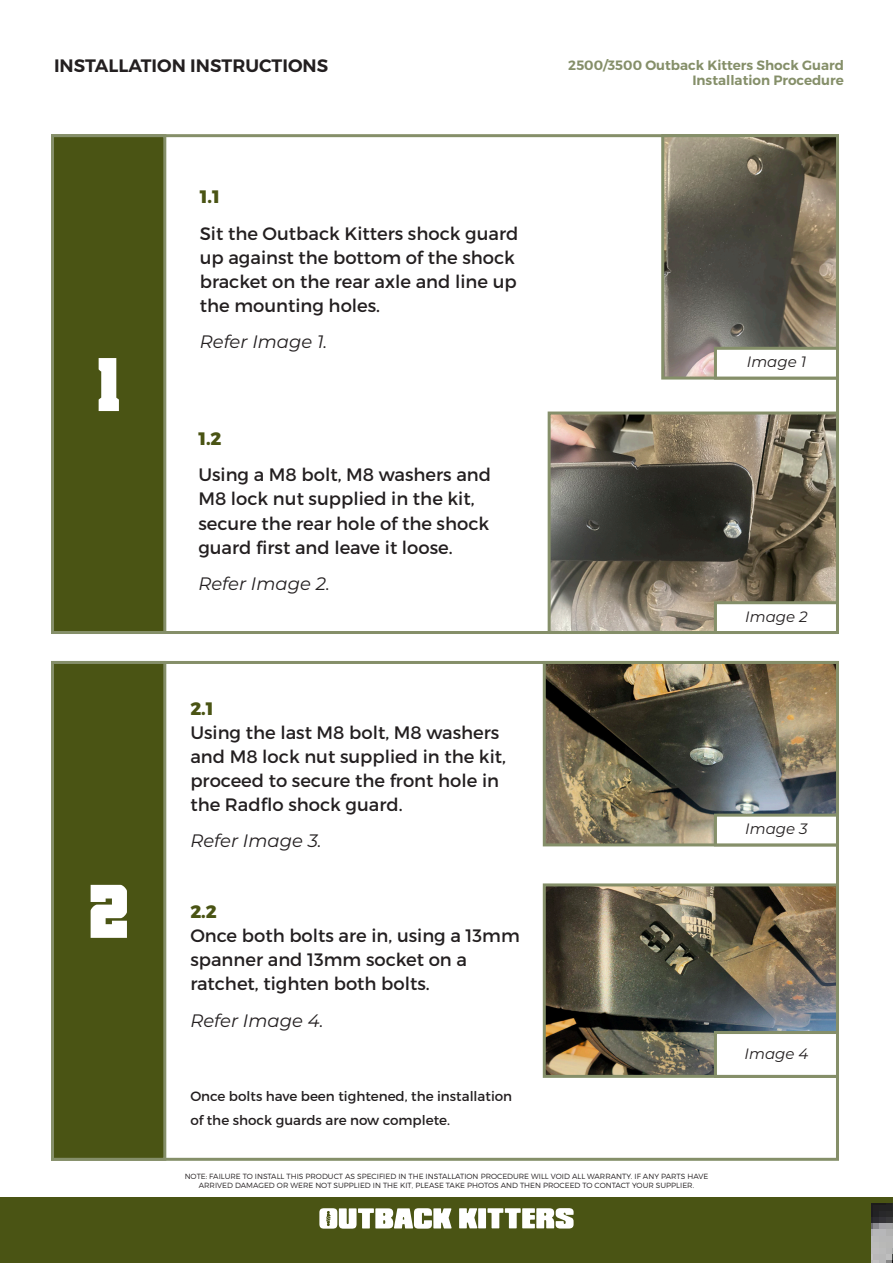
<style>
.page{position:relative;width:893px;height:1263px;background:#fff}
.page>*{position:absolute;margin:0;border:0;box-sizing:border-box;transform-origin:0 0}
.STEPS_HEADING{font:700 79.05px "Red Delicious";color:#fff}
.INSTRUCTIONS{font:18px/24px "Montserrat";color:#231f20}
.INSTRUCTIONS-2{font:italic 18px "Montserrat";color:#231f20}
.t1{font:600 18px "Montserrat";color:#231f20}
.INSTRUCTIONS-3{font:800 18px "Montserrat";color:#4a5414}
.STEPS_SUB{font:800 18px "Montserrat";color:#4a5414}
.t2{font:italic 15px "Montserrat";color:#231f20}
.INSTRUCTIONS-4{font:13.5px/24px "Montserrat";color:#231f20}
.t3{font:600 13.5px/15px "Montserrat";color:#858f69;text-align:right}
.t4{font:300 7.5px/9px "Montserrat";color:#231f20;text-align:center}
</style>
<div class="page">
<div style="left:0;top:1197px;width:893px;height:66px;background:#4a5414"></div>
<svg style="left:459px;top:1208px;width:18px;height:20px"></svg>
<div style="left:478px;top:1208px;width:8px;height:20px;background:#fff"></div>
<svg style="left:487px;top:1208px;width:87px;height:20px"></svg>
<svg style="left:319px;top:1208px;width:133px;height:20px"></svg>
<div style="left:52px;top:136px;width:113px;height:496px;background:#4a5414"></div>
<div style="left:51px;top:134px;width:115px;height:500px;border:3px solid #858f69"></div>
<img style="left:665px;top:138px;width:170px;height:238px">
<div style="left:661px;top:134px;width:178px;height:246px;border:3px solid #858f69"></div>
<img style="left:552px;top:415px;width:283px;height:215px">
<div style="left:548px;top:411px;width:291px;height:223px;border:3px solid #858f69"></div>
<div style="left:715px;top:348px;width:122px;height:30px;background:#fff"></div>
<div style="left:714px;top:347px;width:125px;height:33px;border:3px solid #858f69"></div>
<div style="left:715px;top:603px;width:122px;height:29px;background:#fff"></div>
<div style="left:714px;top:601px;width:125px;height:33px;border:3px solid #858f69"></div>
<div style="left:52px;top:662px;width:113px;height:497px;background:#4a5414"></div>
<div style="left:51px;top:661px;width:115px;height:500px;border:3px solid #858f69"></div>
<img style="left:547px;top:665px;width:288px;height:177px">
<div style="left:543px;top:661px;width:296px;height:185px;border:3px solid #858f69"></div>
<div style="left:715px;top:815px;width:122px;height:30px;background:#fff"></div>
<div style="left:714px;top:814px;width:125px;height:32px;border:3px solid #858f69"></div>
<img style="left:872px;top:1203px;width:21px;height:60px">
<img style="left:547px;top:887px;width:288px;height:187px">
<div style="left:543px;top:883px;width:296px;height:195px;border:3px solid #858f69"></div>
<div style="left:715px;top:1032px;width:122px;height:44px;background:#fff"></div>
<div style="left:714px;top:1031px;width:125px;height:47px;border:3px solid #858f69"></div>
<p class="t1" style="left:54px;top:54px;width:276px">INSTALLATION INSTRUCTIONS</p>
<p class="STEPS_HEADING" style="left:96px;top:341px;width:26px">1</p>
<p class="STEPS_HEADING" style="left:88px;top:868px;width:42px">2</p>
<p class="INSTRUCTIONS-3" style="left:200px;top:185px;width:21px">1.1</p>
<p class="INSTRUCTIONS" style="left:200px;top:221px;width:320px">Sit the Outback Kitters shock guard up against the bottom of the shock bracket on the rear axle and line up the mounting holes.</p>
<p class="INSTRUCTIONS-2" style="left:200px;top:330px;width:129px">Refer Image 1.</p>
<p class="INSTRUCTIONS-3" style="left:198px;top:427px;width:25px">1.2</p>
<p class="INSTRUCTIONS" style="left:198px;top:463px;width:294px">Using a M8 bolt, M8 washers and<br>M8 lock nut supplied in the kit, secure the rear hole of the shock guard first and leave it loose.</p>
<p class="INSTRUCTIONS-2" style="left:198px;top:571px;width:133px">Refer Image 2.</p>
<p class="STEPS_SUB" style="left:190px;top:697px;width:25px">2.1</p>
<p class="INSTRUCTIONS" style="left:190px;top:720px;width:317px">Using the last M8 bolt, M8 washers and M8 lock nut supplied in the kit, proceed to secure the front hole in the Radflo shock guard.</p>
<p class="INSTRUCTIONS-2" style="left:190px;top:828px;width:133px">Refer Image 3.</p>
<p class="STEPS_SUB" style="left:190px;top:901px;width:28px">2.2</p>
<p class="INSTRUCTIONS" style="left:190px;top:924px;width:331px">Once both bolts are in, using a 13mm spanner and 13mm socket on a ratchet, tighten both bolts.</p>
<p class="INSTRUCTIONS-2" style="left:190px;top:1008px;width:135px">Refer Image 4.</p>
<p class="INSTRUCTIONS-4" style="left:190px;top:1084px;width:323px">Once bolts have been tightened, the installation of the shock guards are now complete.</p>
<p class="t3" style="left:568px;top:58px;width:277px">2500/3500 Outback Kitters Shock Guard<br>Installation Procedure</p>
<p class="t2" style="left:747px;top:352px;width:61px">Image 1</p>
<p class="t2" style="left:745px;top:606px;width:64px">Image 2</p>
<p class="t2" style="left:745px;top:819px;width:64px">Image 3</p>
<p class="t2" style="left:744px;top:1043px;width:65px">Image 4</p>
<p class="t4" style="left:185px;top:1172px;width:525px">NOTE: FAILURE TO INSTALL THIS PRODUCT AS SPECIFIED IN THE INSTALLATION PROCEDURE WILL VOID ALL WARRANTY. IF ANY PARTS HAVE<br>ARRIVED DAMAGED OR WERE NOT SUPPLIED IN THE KIT, PLEASE TAKE PHOTOS AND THEN PROCEED TO CONTACT YOUR SUPPLIER.</p>
</div>
